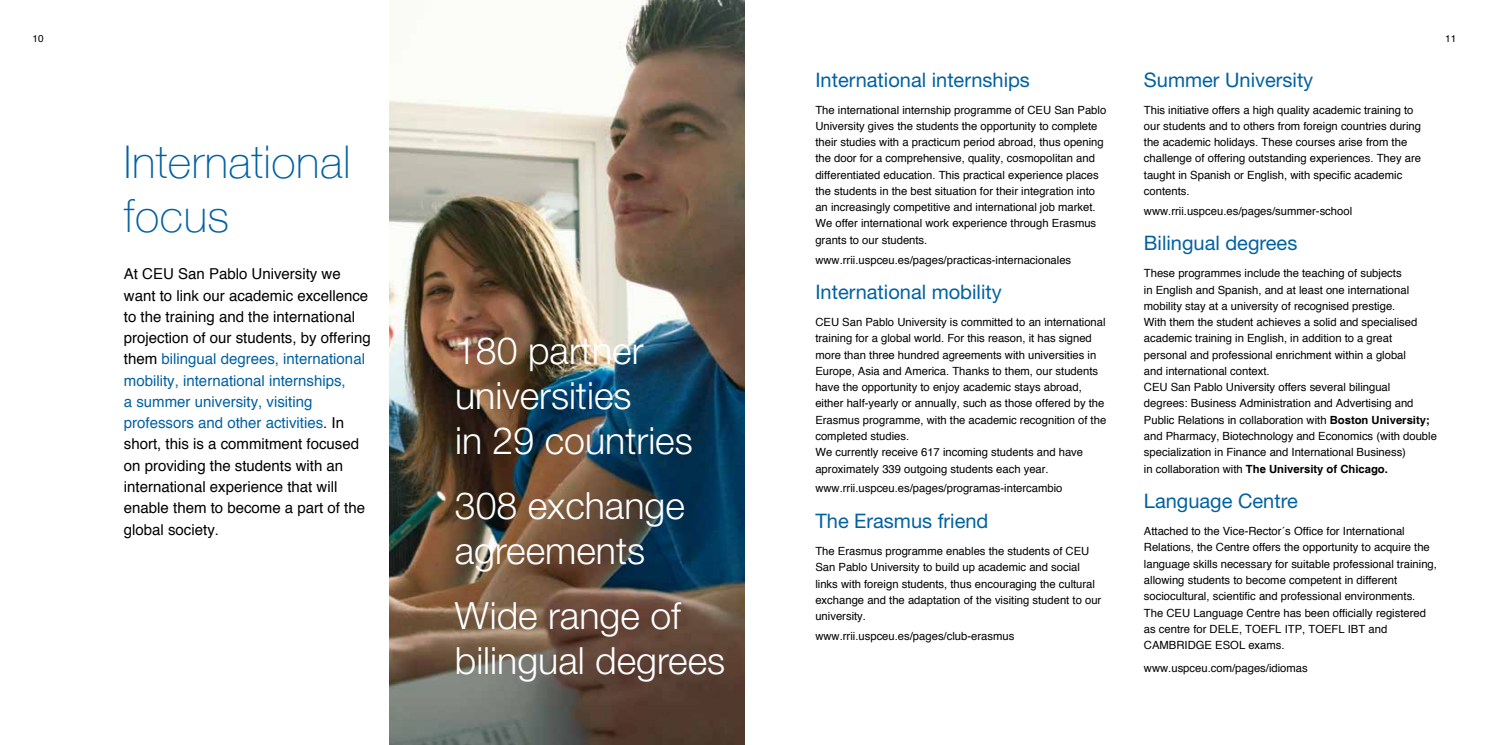
<style>
.page{position:relative;width:1489px;height:745px;background:#fff}
.page>*{position:absolute;margin:0;border:0;box-sizing:border-box;transform-origin:0 0}
.t1{font:100 45px/54px "Helve Nue";letter-spacing:.01em;color:#0061a1}
.t2{font:300 37.5px/45px "Helvetica Neue";color:#fff}
.t3{font:20px "Helvetica Neue";color:#0061a1}
.t4{font:15px/21.2px "Helvetica";color:#000}
.t5{font:11.25px/16.2px "Helvetica";color:#000}
.t6{font:10px "Helvetica";color:#000}
.s1{color:#0061a1}
.s2{font-weight:700}
</style>
<div class="page">
<img style="left:390px;top:0;width:354px;height:744px">
<p class="t6" style="left:33px;top:32px;width:13px">10</p>
<p class="t6" style="left:1445px;top:32px;width:13px">11</p>
<h1 class="t1" style="left:124px;top:133px;width:228px">International focus</h1>
<p class="t4" style="left:124px;top:263px;width:248px">At CEU San Pablo University we want to link our academic excellence to the training and the international projection of our students, by offering them <span class="s1">bilingual degrees, international mobility, international internships,<br>a summer university, visiting professors and other activities</span>. In short, this is a commitment focused on providing the students with an international experience that will enable them to become a part of the global society.</p>
<h2 class="t2" style="left:455px;top:327px;width:239px">180 partner universities<br>in 29 countries</h2>
<h2 class="t2" style="left:455px;top:482px;width:231px">308 exchange agreements</h2>
<h2 class="t2" style="left:455px;top:592px;width:272px">Wide range of bilingual degrees</h2>
<h3 class="t3" style="left:815px;top:68px;width:216px">International internships</h3>
<p class="t5" style="left:815px;top:101px;width:292px">The international internship programme of CEU San Pablo University gives the students the opportunity to complete their studies with a practicum period abroad, thus opening the door for a comprehensive, quality, cosmopolitan and differentiated education. This practical experience places the students in the best situation for their integration into an increasingly competitive and international job market.<br>We offer international work experience through Erasmus grants to our students.</p>
<p class="t5" style="left:815px;top:251px;width:257px">www.rrii.uspceu.es/pages/practicas-internacionales</p>
<h3 class="t3" style="left:815px;top:280px;width:188px">International mobility</h3>
<p class="t5" style="left:815px;top:313px;width:292px">CEU San Pablo University is committed to an international training for a global world. For this reason, it has signed more than three hundred agreements with universities in Europe, Asia and America. Thanks to them, our students have the opportunity to enjoy academic stays abroad, either half-yearly or annually, such as those offered by the Erasmus programme, with the academic recognition of the completed studies.<br>We currently receive 617 incoming students and have aproximately 339 outgoing students each year.</p>
<p class="t5" style="left:815px;top:479px;width:248px">www.rrii.uspceu.es/pages/programas-intercambio</p>
<h3 class="t3" style="left:815px;top:508px;width:175px">The Erasmus friend</h3>
<p class="t5" style="left:815px;top:542px;width:287px">The Erasmus programme enables the students of CEU San Pablo University to build up academic and social links with foreign students, thus encouraging the cultural exchange and the adaptation of the visiting student to our university.</p>
<p class="t5" style="left:815px;top:627px;width:200px">www.rrii.uspceu.es/pages/club-erasmus</p>
<h3 class="t3" style="left:1143px;top:68px;width:171px">Summer University</h3>
<p class="t5" style="left:1143px;top:101px;width:279px">This initiative offers a high quality academic training to our students and to others from foreign countries during the academic holidays. These courses arise from the challenge of offering outstanding experiences. They are taught in Spanish or English, with specific academic contents.</p>
<p class="t5" style="left:1143px;top:202px;width:210px">www.rrii.uspceu.es/pages/summer-school</p>
<h3 class="t3" style="left:1143px;top:231px;width:155px">Bilingual degrees</h3>
<p class="t5" style="left:1143px;top:265px;width:294px">These programmes include the teaching of subjects<br>in English and Spanish, and at least one international mobility stay at a university of recognised prestige.<br>With them the student achieves a solid and specialised academic training in English, in addition to a great personal and professional enrichment within a global<br>and international context.<br>CEU San Pablo University offers several bilingual degrees: Business Administration and Advertising and Public Relations in collaboration with <span class="s2">Boston University; </span>and Pharmacy, Biotechnology and Economics (with double specialization in Finance and International Business)<br>in collaboration with <span class="s2">The University of Chicago.</span></p>
<h3 class="t3" style="left:1143px;top:489px;width:155px">Language Centre</h3>
<p class="t5" style="left:1143px;top:522px;width:294px">Attached to the Vice-Rector´s Office for International Relations, the Centre offers the opportunity to acquire the language skills necessary for suitable professional training, allowing students to become competent in different sociocultural, scientific and professional environments.<br>The CEU Language Centre has been officially registered as centre for DELE, TOEFL ITP, TOEFL IBT and CAMBRIDGE ESOL exams.</p>
<p class="t5" style="left:1143px;top:659px;width:165px">www.uspceu.com/pages/idiomas</p>
</div>
